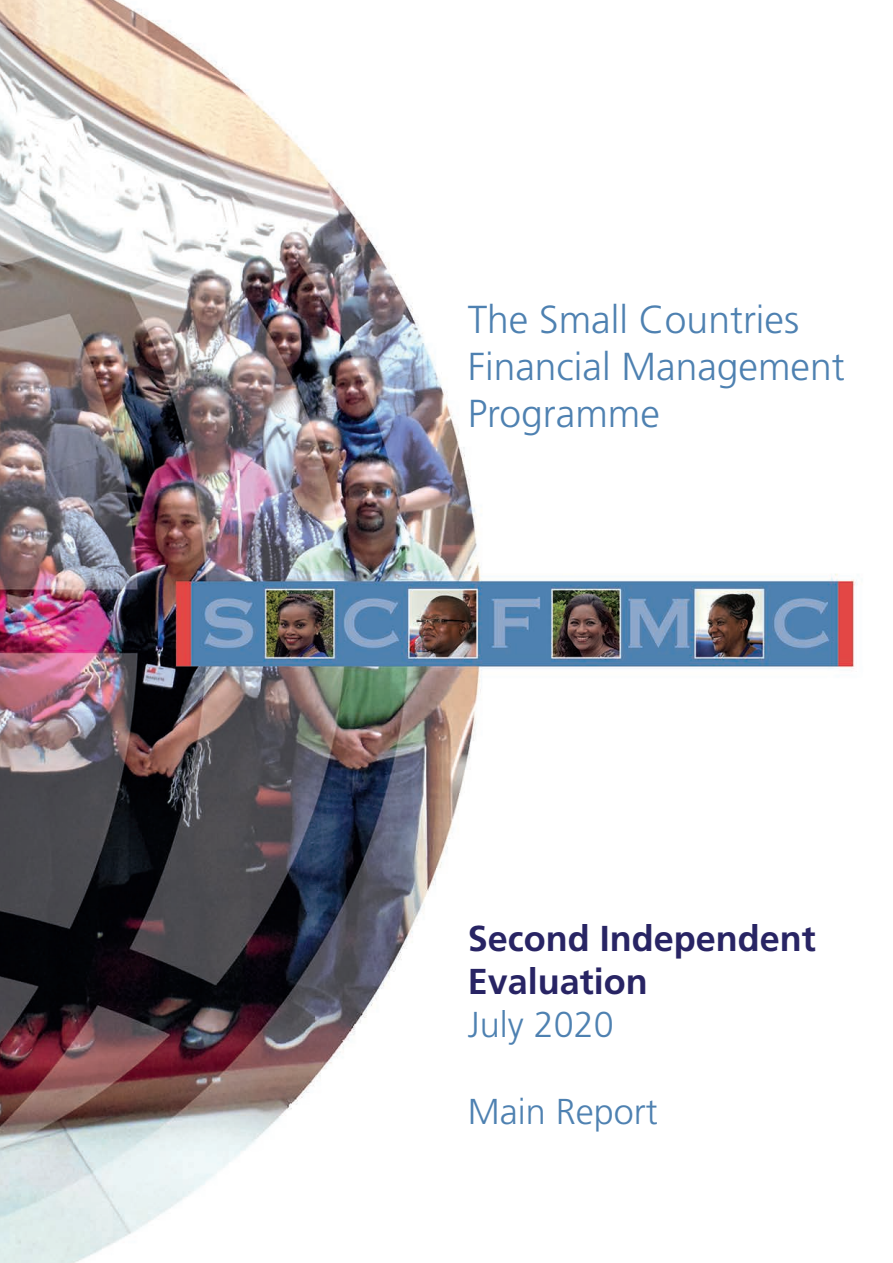
<style>
.page{position:relative;width:893px;height:1263px;background:#fff}
.page>*{position:absolute;margin:0;border:0;box-sizing:border-box;transform-origin:0 0}
.t1{font:300 39px/46.8px "Frutiger";color:#4e81b1}
.t2{font:700 36px/43.2px "Frutiger";color:#282464}
.t3{font:300 36px "Frutiger";color:#4e81b1}
</style>
<div class="page">
<img style="left:0;top:0;width:858px;height:1263px">
<p class="t1" style="left:468px;top:296px;width:379px">The Small Countries<br>Financial Management<br>Programme</p>
<p class="t2" style="left:468px;top:916px;width:350px">Second Independent<br>Evaluation</p>
<p class="t3" style="left:468px;top:1004px;width:148px">July 2020</p>
<p class="t3" style="left:468px;top:1091px;width:192px">Main Report</p>
</div>
